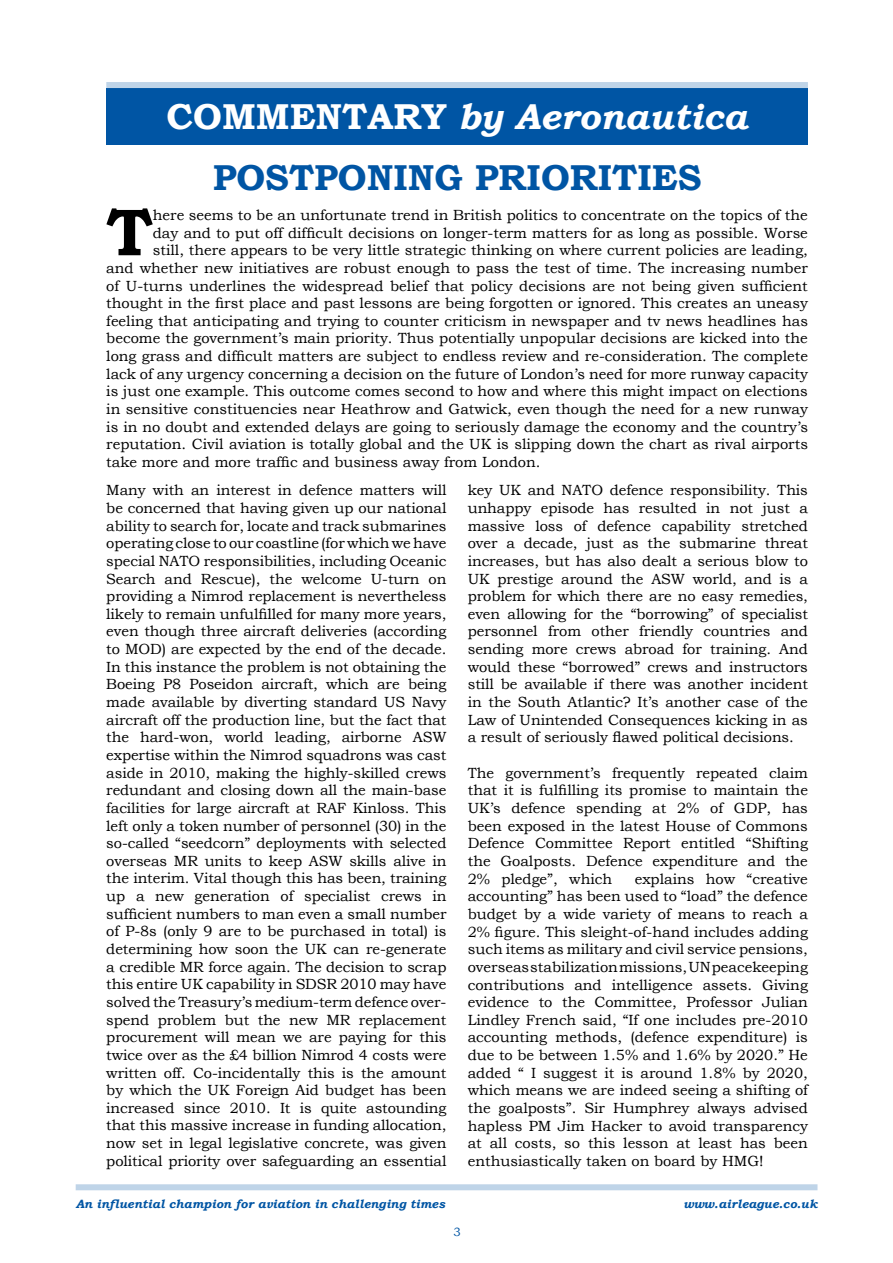
<style>
.page{position:relative;width:893px;height:1263px;background:#fff}
.page>*{position:absolute;margin:0;border:0;box-sizing:border-box;transform-origin:0 0}
.t1{font:700 66.45px "Bookman Old Style";color:#000}
.t2{font:700 36px/60.4px "Bookman Old Style";color:#0055a4;text-align:center}
.t3{font:14.7px/17.7px "Bookman Old Style";color:#000;text-align:justify}
.t4{font:italic 700 12px "Bookman Old Style";color:#0055a4}
.t5{font:12px "Bookman Old Style";color:#0055a4}
.s1{color:#fff}
.s2{font-style:italic;color:#fff}
</style>
<div class="page">
<div style="left:76px;top:1184px;width:741px;height:6px;background:#bfd4e8"></div>
<div style="left:106px;top:88px;width:702px;height:56px;background:#0055a4"></div>
<div style="left:106px;top:82px;width:702px;height:6px;background:#bfd4e8"></div>
<h2 class="t2" style="left:167px;top:86px;width:583px"><span class="s1">COMMENTARY</span> <span class="s2">by Aeronautica<br></span>POSTPONING PRIORITIES</h2>
<h1 class="t1" style="left:106px;top:184px;width:48px">T</h1>
<p class="t3" style="left:153px;top:206px;width:656px">here seems to be an unfortunate trend in British politics to concentrate on the topics of the</p>
<p class="t3" style="left:153px;top:224px;width:657px">day and to put off difficult decisions on longer-term matters for as long as possible. Worse</p>
<p class="t3" style="left:153px;top:241px;width:657px">still, there appears to be very little strategic thinking on where current policies are leading,</p>
<p class="t3" style="left:106px;top:259px;width:703px">and whether new initiatives are robust enough to pass the test of time. The increasing number</p>
<p class="t3" style="left:106px;top:277px;width:703px">of U-turns underlines the widespread belief that policy decisions are not being given sufficient</p>
<p class="t3" style="left:106px;top:294px;width:703px">thought in the first place and past lessons are being forgotten or ignored. This creates an uneasy</p>
<p class="t3" style="left:106px;top:312px;width:703px">feeling that anticipating and trying to counter criticism in newspaper and tv news headlines has</p>
<p class="t3" style="left:106px;top:330px;width:703px">become the government’s main priority. Thus potentially unpopular decisions are kicked into the</p>
<p class="t3" style="left:106px;top:347px;width:703px">long grass and difficult matters are subject to endless review and re-consideration. The complete</p>
<p class="t3" style="left:106px;top:365px;width:703px">lack of any urgency concerning a decision on the future of London’s need for more runway capacity</p>
<p class="t3" style="left:106px;top:383px;width:703px">is just one example. This outcome comes second to how and where this might impact on elections</p>
<p class="t3" style="left:106px;top:400px;width:703px">in sensitive constituencies near Heathrow and Gatwick, even though the need for a new runway</p>
<p class="t3" style="left:106px;top:418px;width:703px">is in no doubt and extended delays are going to seriously damage the economy and the country’s</p>
<p class="t3" style="left:106px;top:435px;width:703px">reputation. Civil aviation is totally global and the UK is slipping down the chart as rival airports</p>
<p class="t3" style="left:106px;top:453px;width:436px">take more and more traffic and business away from London.</p>
<p class="t3" style="left:106px;top:481px;width:342px">Many with an interest in defence matters will be concerned that having given up our national ability to search for, locate and track submarines operating close to our coastline (for which we have special NATO responsibilities, including Oceanic Search and Rescue), the welcome U-turn on providing a Nimrod replacement is nevertheless likely to remain unfulfilled for many more years, even though three aircraft deliveries (according to MOD) are expected by the end of the decade.<br>In this instance the problem is not obtaining the Boeing P8 Poseidon aircraft, which are being made available by diverting standard US Navy aircraft off the production line, but the fact that the hard-won, world leading, airborne ASW expertise within the Nimrod squadrons was cast aside in 2010, making the highly-skilled crews redundant and closing down all the main-base facilities for large aircraft at RAF Kinloss. This left only a token number of personnel (30) in the so-called “seedcorn” deployments with selected overseas MR units to keep ASW skills alive in the interim. Vital though this has been, training up a new generation of specialist crews in sufficient numbers to man even a small number of P-8s (only 9 are to be purchased in total) is determining how soon the UK can re-generate a credible MR force again. The decision to scrap this entire UK capability in SDSR 2010 may have solved the Treasury’s medium-term defence over&shy;spend problem but the new MR replacement procurement will mean we are paying for this twice over as the £4 billion Nimrod 4 costs were written off. Co-incidentally this is the amount by which the UK Foreign Aid budget has been increased since 2010. It is quite astounding that this massive increase in funding allocation, now set in legal legislative concrete, was given political priority over safeguarding an essential</p>
<p class="t3" style="left:468px;top:481px;width:342px">key UK and NATO defence responsibility. This unhappy episode has resulted in not just a massive loss of defence capability stretched over a decade, just as the submarine threat increases, but has also dealt a serious blow to UK prestige around the ASW world, and is a problem for which there are no easy remedies, even allowing for the “borrowing” of specialist personnel from other friendly countries and sending more crews abroad for training. And would these “borrowed” crews and instructors still be available if there was another incident in the South Atlantic? It’s another case of the Law of Unintended Consequences kicking in as a result of seriously flawed political decisions.</p>
<p class="t3" style="left:468px;top:764px;width:342px">The government’s frequently repeated claim that it is fulfilling its promise to maintain the UK’s defence spending at 2% of GDP, has been exposed in the latest House of Commons Defence Committee Report entitled “Shifting the Goalposts. Defence expenditure and the 2% pledge”, which</p>
<p class="t3" style="left:468px;top:870px;width:342px;text-indent:167px">explains how “creative accounting” has been used to “load” the defence budget by a wide variety of means to reach a 2% figure. This sleight-of-hand includes adding such items as military and civil service pensions, overseas stabilization missions, UN peacekeeping contributions and intelligence assets. Giving evidence to the Committee, Professor Julian Lindley French said, “If one includes pre-2010 accounting methods, (defence expenditure) is due to be between 1.5% and 1.6% by 2020.” He added “ I suggest it is around 1.8% by 2020, which means we are indeed seeing a shifting of the goalposts”. Sir Humphrey always advised hapless PM Jim Hacker to avoid transparency at all costs, so this lesson at least has been enthusiastically taken on board by HMG!</p>
<p class="t4" style="left:76px;top:1195px;width:371px">An influential champion for aviation in challenging times</p>
<p class="t4" style="left:683px;top:1195px;width:136px">www.airleague.co.uk</p>
<p class="t5" style="left:453px;top:1224px;width:9px">3</p>
</div>
